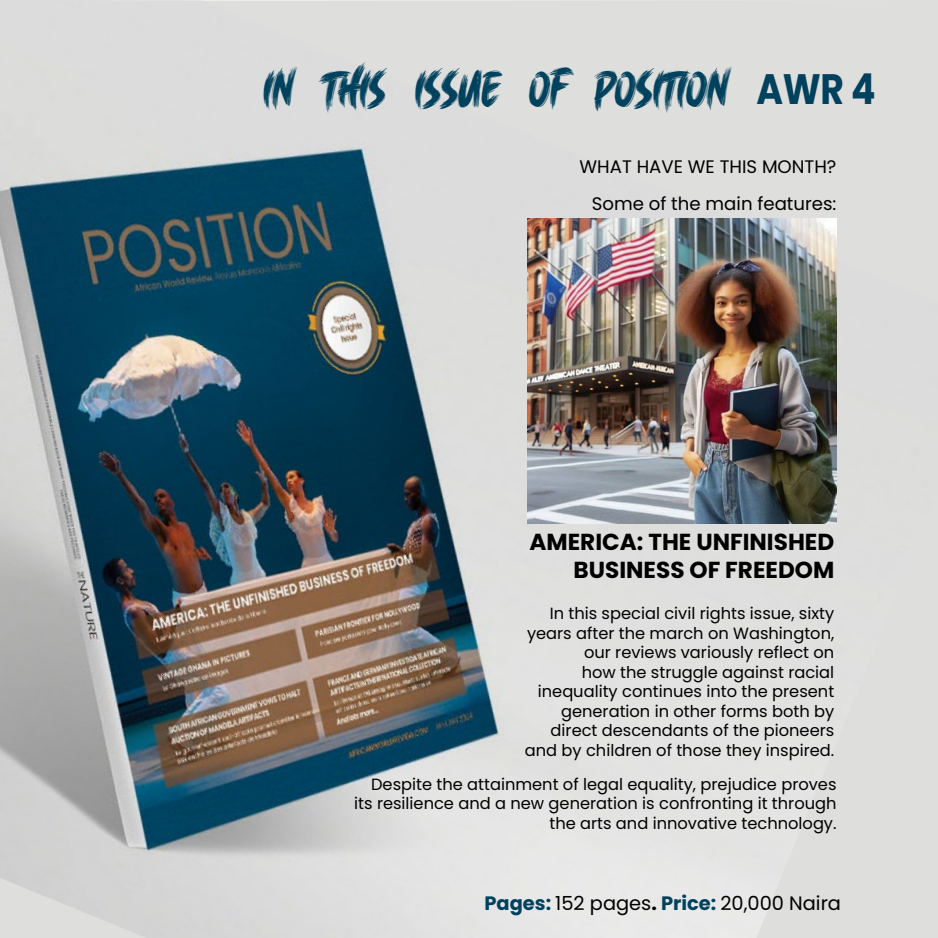
<style>
.page{position:relative;width:938px;height:938px;background:#fff}
.page>*{position:absolute;margin:0;border:0;box-sizing:border-box;transform-origin:0 0}
.t1{font:25px "Brush King";letter-spacing:-.015em;color:#00415d;scale:.85 1}
.t2{font:700 23.12px/27.8px "Poppins";color:#000;text-align:right}
.t3{font:19.38px "Poppins";color:#000}
.t4{font:18.12px "Poppins";color:#000}
.t5{font:16.25px/19.5px "Poppins";color:#000;text-align:right}
.s1{font-family:"Poppins";font-weight:700;font-size:42.5px}
.s2{font-weight:700;color:#00415d}
.s3{font-weight:700}
</style>
<div class="page">
<img style="left:0;top:0;width:938px;height:938px">
<img style="left:527px;top:218px;width:309px;height:305px">
<h1 class="t1" style="left:263px;top:74px;width:721px">IN THIS ISSUE OF POSITION <span class="s1">AWR 4</span></h1>
<p class="t4" style="left:579px;top:156px;width:258px">WHAT HAVE WE THIS MONTH?</p>
<p class="t4" style="left:592px;top:193px;width:246px">Some of the main features:</p>
<h2 class="t2" style="left:529px;top:528px;width:306px">AMERICA: THE UNFINISHED<br>BUSINESS OF FREEDOM</h2>
<p class="t5" style="left:525px;top:604px;width:311px">In this special civil rights issue, sixty years after the march on Washington, our reviews variously reflect on<br>how the struggle against racial inequality continues into the present generation in other forms both by direct descendants of the pioneers and by children of those they inspired.</p>
<p class="t5" style="left:354px;top:774px;width:484px">Despite the attainment of legal equality, prejudice proves its resilience and a new generation is confronting it through the arts and innovative technology.</p>
<p class="t3" style="left:484px;top:891px;width:358px"><span class="s2">Pages:</span> 152 pages<span class="s3">.</span> <span class="s2">Price:</span> 20,000 Naira</p>
</div>
